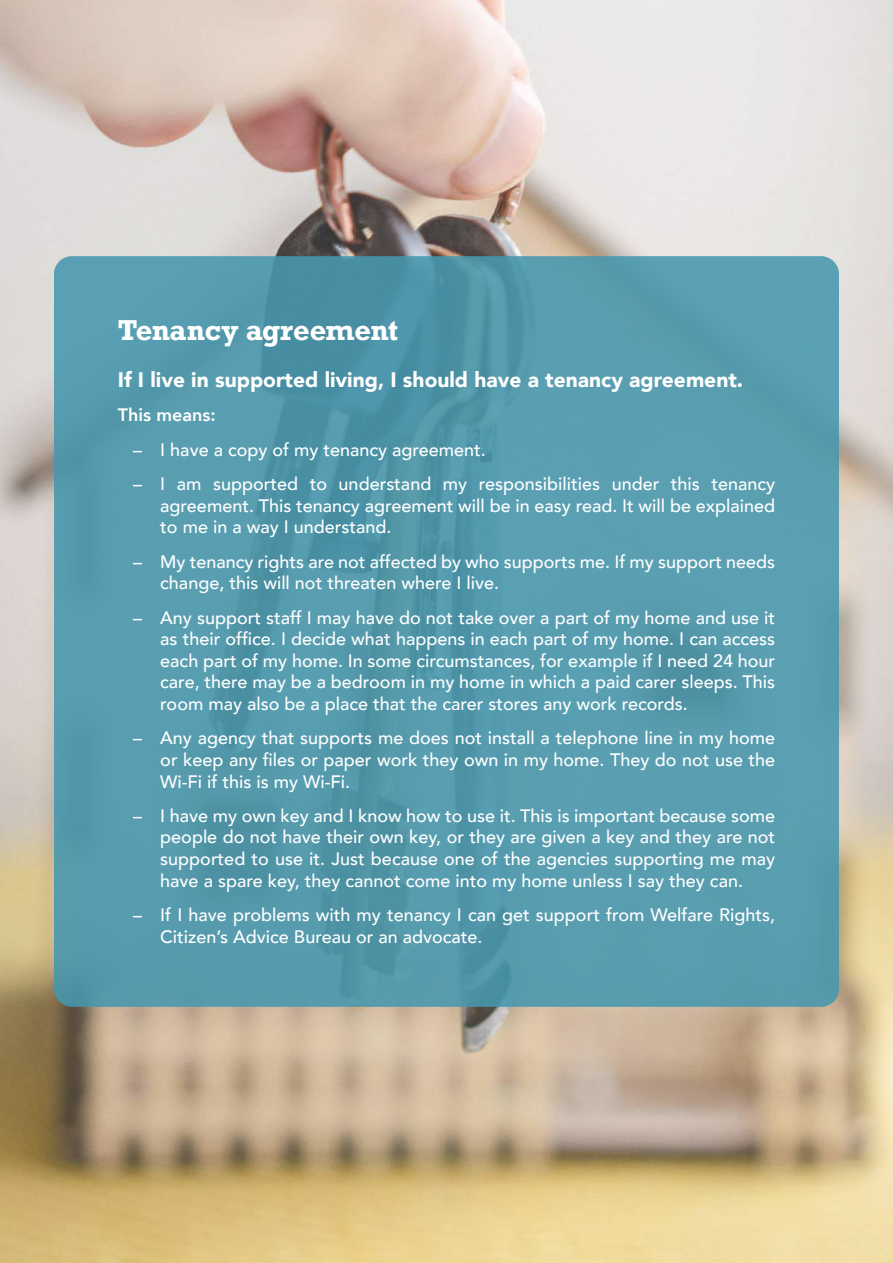
<style>
.page{position:relative;width:893px;height:1263px;background:#fff}
.page>*{position:absolute;margin:0;border:0;box-sizing:border-box;transform-origin:0 0}
.t1{font:700 27px "Rockwell";letter-spacing:-.01em;color:#fff}
.t2{font:900 21px "Avenir";color:#fff}
.t3{font:500 18px/21.6px "Avenir";color:#fff;text-align:justify}
.t4{font:800 18px "Avenir";color:#fff}
</style>
<div class="page">
<img style="left:0;top:0;width:893px;height:1263px">
<div style="left:54px;top:256px;width:785px;height:751px;background:linear-gradient(to right,#5398ab,#589eb0);border-radius:18px"></div>
<h1 class="t1" style="left:118px;top:320px;width:282px">Tenancy agreement</h1>
<p class="t2" style="left:118px;top:371px;width:627px">If I live in supported living, I should have a tenancy agreement.</p>
<p class="t4" style="left:118px;top:407px;width:99px">This means:</p>
<p class="t3" style="left:133px;top:440px;width:354px">– I have a copy of my tenancy agreement.</p>
<p class="t3" style="left:160px;top:474px;width:616px;text-indent:-27px">– I am supported to understand my responsibilities under this tenancy agreement. This tenancy agreement will be in easy read. It will be explained to me in a way I understand.</p>
<p class="t3" style="left:160px;top:552px;width:616px;text-indent:-27px">– My tenancy rights are not affected by who supports me. If my support needs change, this will not threaten where I live.</p>
<p class="t3" style="left:160px;top:608px;width:616px;text-indent:-27px">– Any support staff I may have do not take over a part of my home and use it as their office. I decide what happens in each part of my home. I can access each part of my home. In some circumstances, for example if I need 24 hour care, there may be a bedroom in my home in which a paid carer sleeps. This room may also be a place that the carer stores any work records.</p>
<p class="t3" style="left:160px;top:729px;width:616px;text-indent:-27px">– Any agency that supports me does not install a telephone line in my home or keep any files or paper work they own in my home. They do not use the Wi-Fi if this is my Wi-Fi.</p>
<p class="t3" style="left:160px;top:806px;width:616px;text-indent:-27px">– I have my own key and I know how to use it. This is important because some people do not have their own key, or they are given a key and they are not supported to use it. Just because one of the agencies supporting me may have a spare key, they cannot come into my home unless I say they can.</p>
<p class="t3" style="left:160px;top:905px;width:616px;text-indent:-27px">– If I have problems with my tenancy I can get support from Welfare Rights,<br>Citizen’s Advice Bureau or an advocate.</p>
</div>
